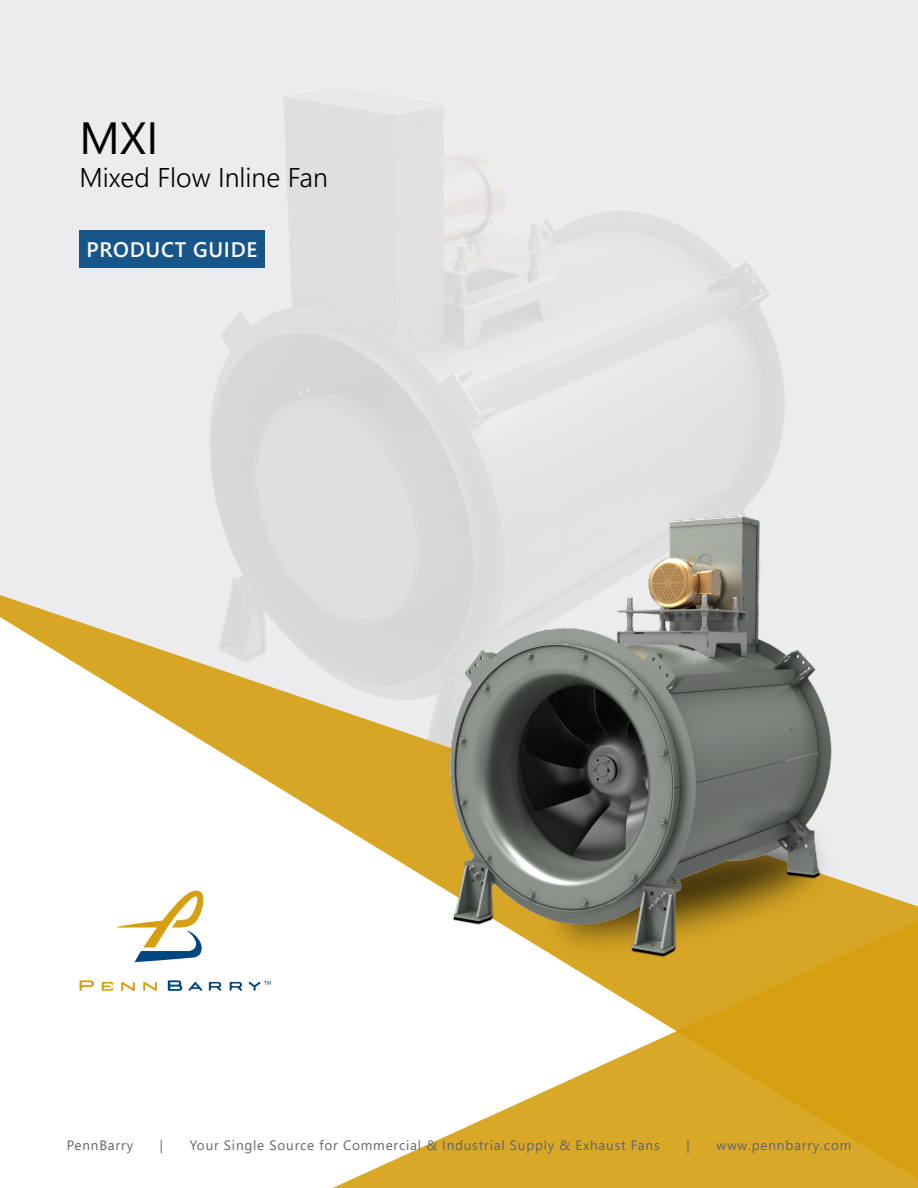
<style>
.page{position:relative;width:918px;height:1188px;background:#fff}
.page>*{position:absolute;margin:0;border:0;box-sizing:border-box;transform-origin:0 0}
.t1{font:45px "Segoe UI";color:#000}
.t2{font:300 27px "Segoe UI";color:#000}
.t3{font:600 21px "Segoe UI";letter-spacing:.035em;color:#fff}
.t4{font:13.5px "Segoe UI";letter-spacing:.06em;color:#5f636a}
</style>
<div class="page">
<div style="left:0;top:0;width:918px;height:71px;background:#ecebed"></div>
<img style="left:0;top:71px;width:918px;height:514px">
<svg style="left:0;top:585px;width:918px;height:323px"></svg>
<svg style="left:79px;top:908px;width:839px;height:280px"></svg>
<svg style="left:117px;top:891px;width:87px;height:71px"></svg>
<svg style="left:80px;top:980px;width:77px;height:11px"></svg>
<svg style="left:168px;top:980px;width:103px;height:11px"></svg>
<div style="left:80px;top:230px;width:185px;height:38px;background:#18568a"></div>
<img style="left:376px;top:456px;width:478px;height:511px">
<h1 class="t1" style="left:80px;top:95px;width:80px">MXI</h1>
<h2 class="t2" style="left:80px;top:152px;width:250px">Mixed Flow Inline Fan</h2>
<h3 class="t3" style="left:87px;top:230px;width:172px">PRODUCT GUIDE</h3>
<p class="t4" style="left:67px;top:1132px;width:68px">PennBarry</p>
<p class="t4" style="left:160px;top:1132px;width:5px">|</p>
<p class="t4" style="left:190px;top:1132px;width:471px">Your Single Source for Commercial &amp; Industrial Supply &amp; Exhaust Fans</p>
<p class="t4" style="left:687px;top:1132px;width:5px">|</p>
<p class="t4" style="left:716px;top:1132px;width:136px">www.pennbarry.com</p>
</div>
